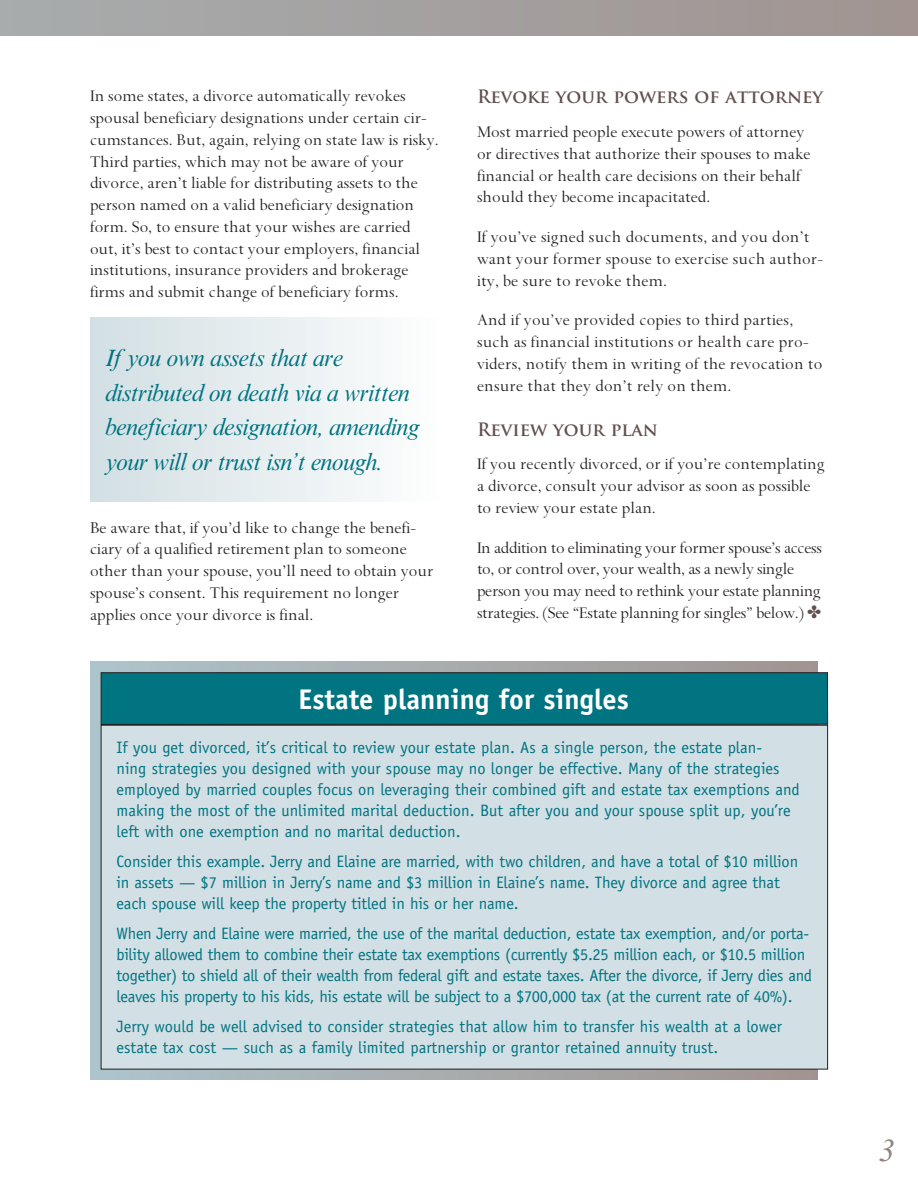
<style>
.page{position:relative;width:918px;height:1188px;background:#fff}
.page>*{position:absolute;margin:0;border:0;box-sizing:border-box;transform-origin:0 0}
.t1{font:italic 31.5px "Times New Roman MT Std";color:#928380}
.t2{font:700 28.5px "Officina Sans Std";color:#fff}
.t3{font:italic 24px/34.5px "Times New Roman MT Std";letter-spacing:-.03em;color:#007481}
.t4{font:18px/21.8px "Spectrum MT Std";color:#231f20}
.t5{font:18px/21.8px "Spectrum MT Std";letter-spacing:-.02em;color:#231f20}
.t6{font:700 18px "Trajan Pro";color:#61504d}
.t7{font:16.5px/21px "Officina Sans Std";letter-spacing:-.01em;color:#007481}
</style>
<div class="page">
<div style="left:0;top:0;width:918px;height:36px;background:linear-gradient(to right,#a8acad,#a09491)"></div>
<svg style="left:90px;top:662px;width:727px;height:418px"></svg>
<div style="left:101px;top:725px;width:727px;height:344px;background:#d2dfe4"></div>
<div style="left:101px;top:673px;width:727px;height:51px;background:#007481"></div>
<div style="left:101px;top:672px;width:727px;height:53px;border:1px solid #231f20"></div>
<div style="left:90px;top:318px;width:351px;height:183px;background:linear-gradient(to right,#d2dfe3,#fdfefe)"></div>
<p class="t4" style="left:90px;top:86px;width:350px">In some states, a divorce automatically revokes spousal beneficiary designations under certain cir&shy;cumstances. But, again, relying on state law is risky.<br>Third parties, which may not be aware of your divorce, aren’t liable for distributing assets to the person named on a valid beneficiary designation form. So, to ensure that your wishes are carried out, it’s best to contact your employers, financial institutions, insurance providers and brokerage firms and submit change of beneficiary forms.</p>
<h3 class="t3" style="left:105px;top:341px;width:316px">If you own assets that are distributed on death via a written beneficiary designation, amending your will or trust isn’t enough.</h3>
<p class="t4" style="left:90px;top:517px;width:345px">Be aware that, if you’d like to change the benefi&shy;ciary of a qualified retirement plan to someone other than your spouse, you’ll need to obtain your spouse’s consent. This requirement no longer applies once your divorce is final.</p>
<p class="t6" style="left:477px;top:86px;width:348px">Revoke your powers of attorney</p>
<p class="t4" style="left:477px;top:121px;width:335px">Most married people execute powers of attorney or directives that authorize their spouses to make financial or health care decisions on their behalf should they become incapacitated.</p>
<p class="t4" style="left:477px;top:226px;width:348px">If you’ve signed such documents, and you don’t want your former spouse to exercise such author&shy;ity, be sure to revoke them.</p>
<p class="t4" style="left:477px;top:310px;width:347px">And if you’ve provided copies to third parties, such as financial institutions or health care pro&shy;viders, notify them in writing of the revocation to ensure that they don’t rely on them.</p>
<p class="t6" style="left:477px;top:418px;width:182px">Review your plan</p>
<p class="t4" style="left:477px;top:454px;width:349px">If you recently divorced, or if you’re contemplating a divorce, consult your advisor as soon as possible to review your estate plan.</p>
<p class="t5" style="left:477px;top:537px;width:347px">In addition to eliminating your former spouse’s access to, or control over, your wealth, as a newly single person you may need to rethink your estate planning strategies. (See “Estate planning for singles” below.)</p>
<h2 class="t2" style="left:299px;top:681px;width:332px">Estate planning for singles</h2>
<p class="t7" style="left:116px;top:736px;width:685px">If you get divorced, it’s critical to review your estate plan. As a single person, the estate plan-<br>ning strategies you designed with your spouse may no longer be effective. Many of the strategies employed by married couples focus on leveraging their combined gift and estate tax exemptions and making the most of the unlimited marital deduction. But after you and your spouse split up, you’re left with one exemption and no marital deduction.</p>
<p class="t7" style="left:116px;top:851px;width:683px">Consider this example. Jerry and Elaine are married, with two children, and have a total of $10 million in assets — $7 million in Jerry’s name and $3 million in Elaine’s name. They divorce and agree that each spouse will keep the property titled in his or her name.</p>
<p class="t7" style="left:116px;top:923px;width:697px">When Jerry and Elaine were married, the use of the marital deduction, estate tax exemption, and/or porta&shy;bility allowed them to combine their estate tax exemptions (currently $5.25 million each, or $10.5 million together) to shield all of their wealth from federal gift and estate taxes. After the divorce, if Jerry dies and leaves his property to his kids, his estate will be subject to a $700,000 tax (at the current rate of 40%).</p>
<p class="t7" style="left:116px;top:1016px;width:667px">Jerry would be well advised to consider strategies that allow him to transfer his wealth at a lower estate tax cost — such as a family limited partnership or grantor retained annuity trust.</p>
<h1 class="t1" style="left:879px;top:1133px;width:17px">3</h1>
</div>
